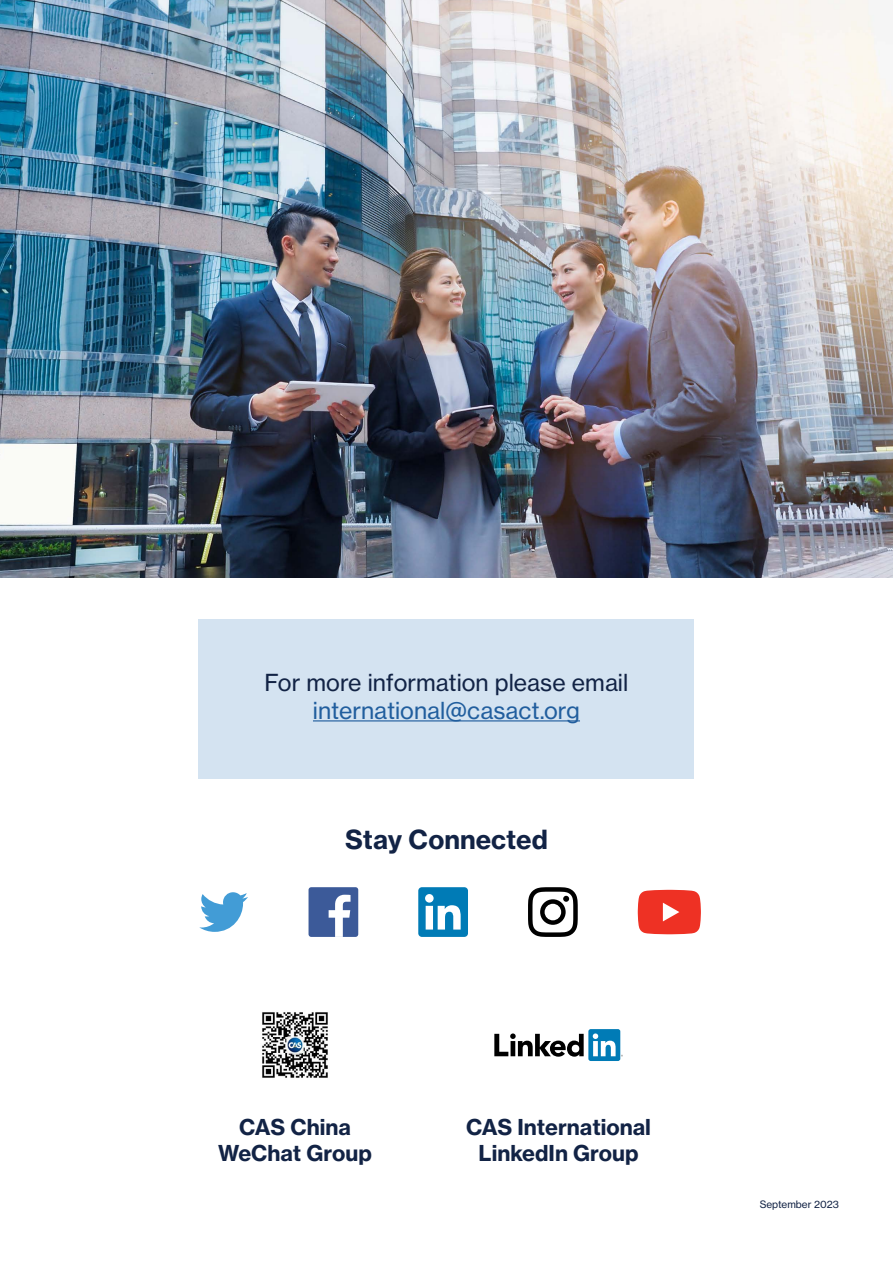
<style>
.page{position:relative;width:893px;height:1263px;background:#fff}
.page>*{position:absolute;margin:0;border:0;box-sizing:border-box;transform-origin:0 0}
.Subhead{font:25.95px "N Haas Grotesk TX Pro 75 Bd";color:#122345}
.Large_Paragraph{font:23.1px/27.8px "N Haas Grotesk TX Pro 55 Rg";color:#122345;text-align:center}
.Subhead-2{font:21.6px/26px "N Haas Grotesk TX Pro 75 Bd";color:#122345;text-align:center}
.t1{font:10.05px "N Haas Grotesk TX Pro 55 Rg";color:#122345}
.s1{color:#215e9e}
</style>
<div class="page">
<svg style="left:199px;top:892px;width:49px;height:40px"></svg>
<div style="left:309px;top:887px;width:49px;height:50px;background:#3c5a99;border-radius:3px"></div>
<svg style="left:329px;top:895px;width:22px;height:42px"></svg>
<div style="left:418px;top:887px;width:50px;height:50px;background:#007bb6;border-radius:4px"></div>
<svg style="left:425px;top:894px;width:36px;height:35px"></svg>
<svg style="left:528px;top:887px;width:50px;height:50px"></svg>
<svg style="left:638px;top:890px;width:63px;height:44px;background:#ef463b"></svg>
<div style="left:199px;top:619px;width:495px;height:160px;background:#d4e3f1"></div>
<hr style="left:313px;top:720px;width:267px;height:1px;background:#215e9e">
<img style="left:0;top:0;width:893px;height:577px">
<img style="left:262px;top:1012px;width:66px;height:66px">
<svg style="left:494px;top:1033px;width:90px;height:24px"></svg>
<div style="left:588px;top:1029px;width:32px;height:32px;background:#007bb6;border-radius:2px"></div>
<svg style="left:593px;top:1033px;width:30px;height:23px"></svg>
<p class="Large_Paragraph" style="left:265px;top:668px;width:365px">For more information please email <span class="s1">international@casact.org</span></p>
<p class="Subhead" style="left:345px;top:823px;width:204px">Stay Connected</p>
<p class="Subhead-2" style="left:218px;top:1114px;width:155px">CAS China<br>WeChat Group</p>
<p class="Subhead-2" style="left:466px;top:1114px;width:186px">CAS International<br>LinkedIn Group</p>
<p class="t1" style="left:760px;top:1198px;width:81px">September 2023</p>
</div>
